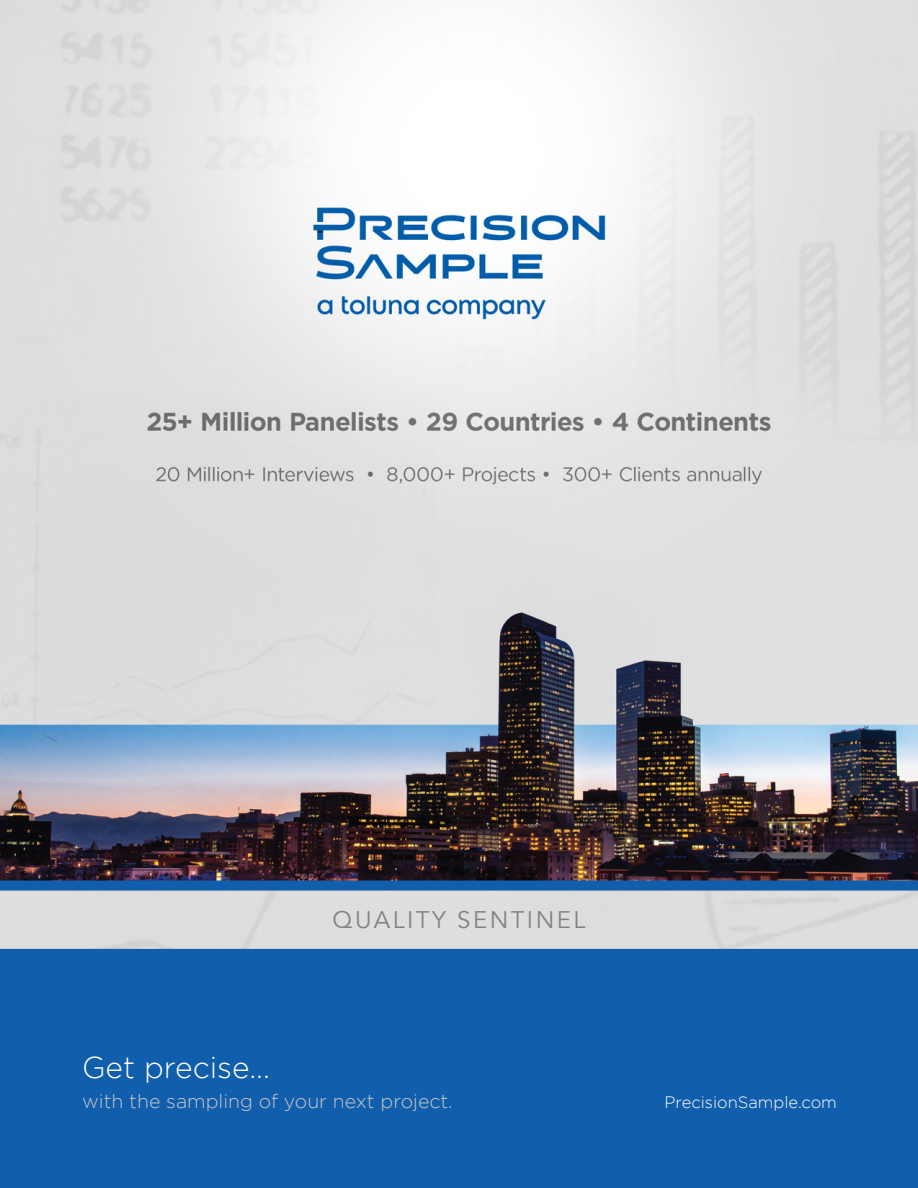
<style>
.page{position:relative;width:918px;height:1188px;background:#fff}
.page>*{position:absolute;margin:0;border:0;box-sizing:border-box;transform-origin:0 0}
.section_head{font:300 30px "Gotham";color:#fff}
.section_head-2{font:24px "Avenir";letter-spacing:.1em;color:#808285}
.section_head-3{font:300 19.5px "Gotham";color:#c7c8ca}
.section_head-4{font:300 16.5px "Gotham";color:#fff}
</style>
<div class="page">
<img style="left:0;top:0;width:918px;height:881px">
<svg style="left:0;top:881px;width:918px;height:307px;fill:#115eac"></svg>
<p class="section_head-2" style="left:333px;top:906px;width:254px">QUALITY SENTINEL</p>
<p class="section_head" style="left:82px;top:1049px;width:190px">Get precise...</p>
<p class="section_head-3" style="left:82px;top:1089px;width:372px">with the sampling of your next project.</p>
<p class="section_head-4" style="left:665px;top:1092px;width:174px">PrecisionSample.com</p>
</div>
